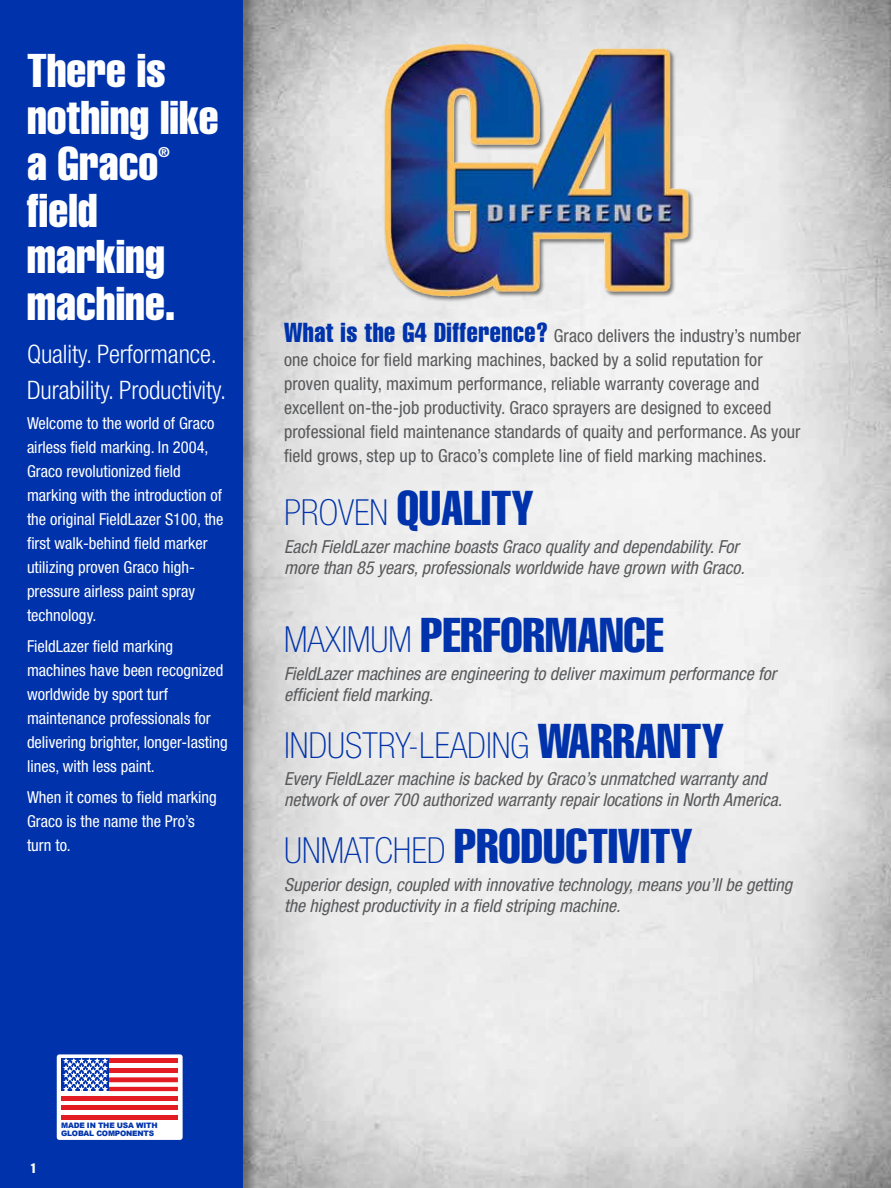
<style>
.page{position:relative;width:891px;height:1188px;background:#fff}
.page>*{position:absolute;margin:0;border:0;box-sizing:border-box;transform-origin:0 0}
.t1{font:48px "Helvetica LT Std Comp";color:#0033ab}
.t2{font:46.5px/46.5px "Helvetica LT Std Comp";color:#fff}
.t3{font:100 condensed 36px "Helvetica Neue LT Std";color:#0033ab}
.t4{font:300 condensed 25.5px/36px "Helvetica Neue LT Std";letter-spacing:-.005em;color:#fff}
.t5{font:italic condensed 18px/21px "Helvetica Neue LT Std";color:#58595b}
.t6{font:condensed 18px/24px "Helvetica Neue LT Std";letter-spacing:.005em;color:#58595b}
.t7{font:condensed 16.5px/24px "Helvetica Neue LT Std";color:#fff}
.t8{font:13.95px "Helvetica LT Std Comp";color:#fff}
.t9{font:13.5px "Helvetica LT Std Comp";color:#fff}
.t10{font:900 7.5px/8.2px "Arial";letter-spacing:-.025em;color:#0033ab}
.s1{font-family:"Helvetica LT Std Comp";font-stretch:normal;font-size:27px;color:#0033ab}
.s2{font-family:"Helvetica Neue LT Std";font-weight:100;font-stretch:condensed;font-size:36px}
.s3{font-family:"Helvetica LT Std Comp";font-weight:400;font-stretch:normal;font-size:48px}
</style>
<div class="page">
<div style="left:0;top:0;width:258px;height:1188px;background:#000;opacity:.3"></div>
<div style="left:0;top:0;width:243px;height:1188px;background:#0033ab"></div>
<div style="left:383px;top:43px;width:312px;height:259px;background:#000;opacity:.5"></div>
<img style="left:384px;top:44px;width:284px;height:253px">
<div style="left:57px;top:1054px;width:126px;height:86px;background:#fff;border-radius:3px"></div>
<hr style="left:109px;top:1059px;width:69px;height:4px;background:#e31b23">
<div style="left:109px;top:1068px;width:69px;height:5px;background:#e31b23"></div>
<div style="left:109px;top:1077px;width:69px;height:5px;background:#e31b23"></div>
<hr style="left:109px;top:1087px;width:69px;height:4px;background:#e31b23">
<div style="left:62px;top:1096px;width:116px;height:5px;background:#e31b23"></div>
<div style="left:62px;top:1105px;width:116px;height:5px;background:#e31b23"></div>
<hr style="left:62px;top:1115px;width:116px;height:4px;background:#e31b23">
<svg style="left:62px;top:1059px;width:47px;height:32px"></svg>
<svg style="left:64px;top:1059px;width:43px;height:32px"></svg>
<hr style="left:890px;top:952px;width:1px;height:41px;background:#0033ab">
<hr style="left:890px;top:623px;width:1px;height:42px;background:#0033ab">
<h2 class="t2" style="left:27px;top:47px;width:193px">There is nothing like a Graco</h2>
<p class="t8" style="left:158px;top:143px;width:13px">®</p>
<h2 class="t2" style="left:27px;top:186px;width:150px">field marking machine.</h2>
<h3 class="t4" style="left:27px;top:335px;width:201px">Quality. Performance.<br>Durability. Productivity.</h3>
<p class="t7" style="left:27px;top:411px;width:198px">Welcome to the world of Graco airless field marking. In 2004,<br>Graco revolutionized field marking with the introduction of the original FieldLazer S100, the first walk-behind field marker utilizing proven Graco high&shy;pressure airless paint spray technology.</p>
<p class="t7" style="left:27px;top:634px;width:202px">FieldLazer field marking machines have been recognized worldwide by sport turf maintenance professionals for delivering brighter, longer-lasting lines, with less paint.</p>
<p class="t7" style="left:27px;top:785px;width:191px">When it comes to field marking<br>Graco is the name the Pro’s turn to.</p>
<p class="t6" style="left:284px;top:324px;width:519px"><span class="s1">What is the G4 Difference?</span> Graco delivers the industry’s number one choice for field marking machines, backed by a solid reputation for proven quality, maximum performance, reliable warranty coverage and excellent on-the-job productivity. Graco sprayers are designed to exceed professional field maintenance standards of quaity and performance. As your field grows, step up to Graco’s complete line of field marking machines.</p>
<h1 class="t1" style="left:284px;top:477px;width:251px"><span class="s2">PROVEN</span> QUALITY</h1>
<p class="t5" style="left:284px;top:536px;width:462px">Each FieldLazer machine boasts Graco quality and dependability. For more than 85 years, professionals worldwide have grown with Graco.</p>
<h1 class="t1" style="left:284px;top:604px;width:381px"><span class="s2">MAXIMUM</span> PERFORMANCE</h1>
<p class="t5" style="left:284px;top:663px;width:493px">FieldLazer machines are engineering to deliver maximum performance for efficient field marking.</p>
<h3 class="t3" style="left:284px;top:725px;width:441px">INDUSTRY-LEADING <span class="s3">WARRANTY</span></h3>
<p class="t5" style="left:284px;top:769px;width:500px">Every FieldLazer machine is backed by Graco’s unmatched warranty and network of over 700 authorized warranty repair locations in North America.</p>
<h1 class="t1" style="left:284px;top:816px;width:410px"><span class="s2">UNMATCHED</span> PRODUCTIVITY</h1>
<p class="t5" style="left:284px;top:875px;width:509px">Superior design, coupled with innovative technology, means you’ll be getting the highest productivity in a field striping machine.</p>
<p class="t9" style="left:31px;top:1159px;width:8px">1</p>
<p class="t10" style="left:61px;top:1121px;width:98px">MADE IN THE USA WITH<br>GLOBAL COMPONENTS</p>
</div>
